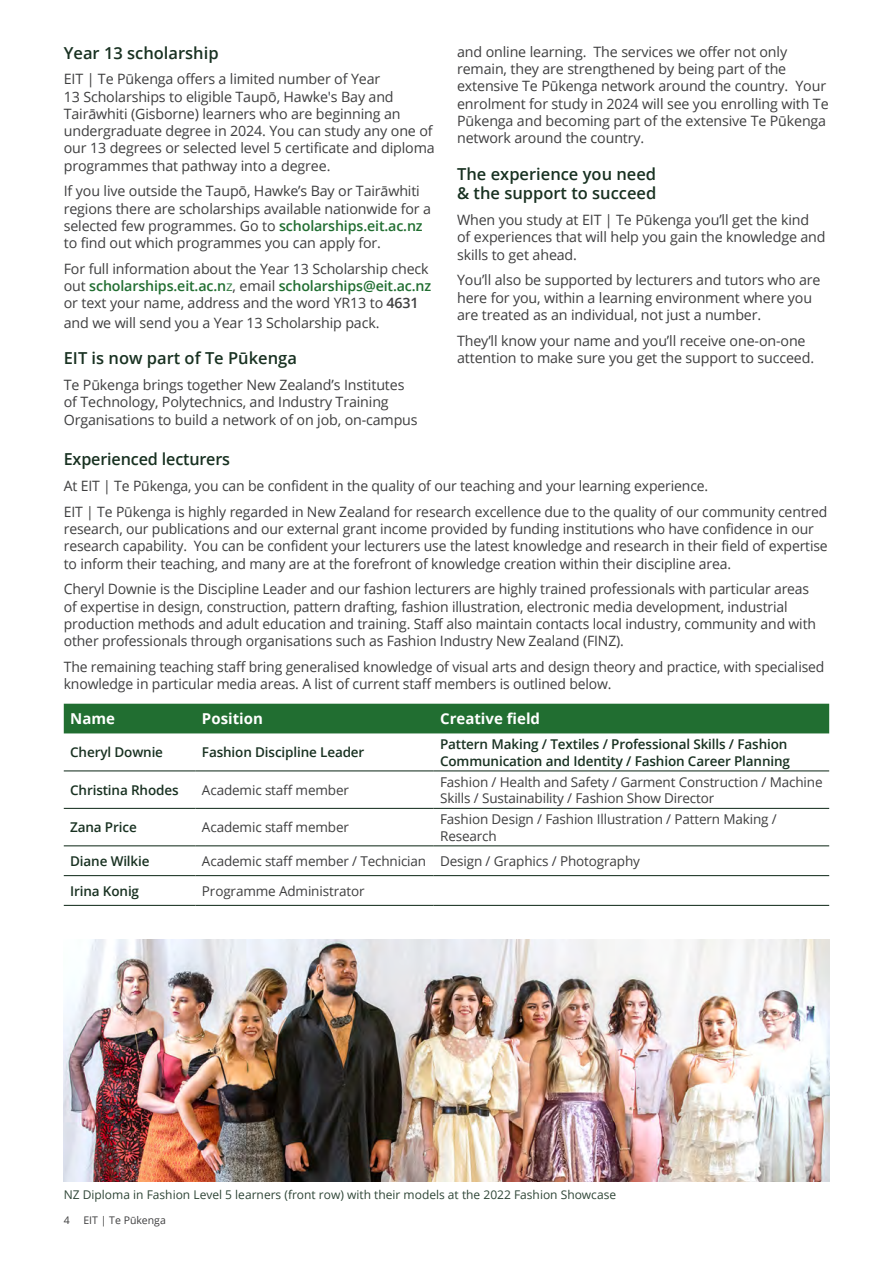
<style>
.page{position:relative;width:893px;height:1263px;background:#fff}
.page>*{position:absolute;margin:0;border:0;box-sizing:border-box;transform-origin:0 0}
.t1{font:600 16.5px/19.5px "Open Sans";color:#183121}
.t2{font:700 15px "Open Sans";color:#fff}
.t3{font:14.25px/17.2px "Open Sans";letter-spacing:-.01em;color:#3e3e3f}
.t4{font:13.5px/16.5px "Open Sans";letter-spacing:-.01em;color:#3e3e3f}
.t5{font:600 13.5px/16.5px "Open Sans";letter-spacing:-.01em;color:#183121}
.t6{font:12px "Open Sans";color:#2f4637}
.t7{font:10.5px "Open Sans";color:#3e3e3f}
.s1{font-weight:600;color:#216e31}
.s2{color:#377c46}
.s3{font-weight:600}
</style>
<div class="page">
<div style="left:64px;top:704px;width:765px;height:29px;background:#216e31"></div>
<hr style="left:64px;top:770px;width:132px;height:1px;background:#183121">
<hr style="left:196px;top:770px;width:238px;height:1px;background:#183121">
<hr style="left:434px;top:770px;width:395px;height:1px;background:#183121">
<hr style="left:64px;top:808px;width:132px;height:1px;background:#183121">
<hr style="left:196px;top:808px;width:238px;height:1px;background:#183121">
<hr style="left:434px;top:808px;width:395px;height:1px;background:#183121">
<hr style="left:64px;top:845px;width:132px;height:1px;background:#183121">
<hr style="left:196px;top:845px;width:238px;height:1px;background:#183121">
<hr style="left:434px;top:845px;width:395px;height:1px;background:#183121">
<hr style="left:64px;top:875px;width:132px;height:1px;background:#183121">
<hr style="left:196px;top:875px;width:238px;height:1px;background:#183121">
<hr style="left:434px;top:875px;width:395px;height:1px;background:#183121">
<hr style="left:64px;top:905px;width:132px;height:1px;background:#183121">
<hr style="left:196px;top:905px;width:238px;height:1px;background:#183121">
<hr style="left:434px;top:905px;width:395px;height:1px;background:#183121">
<img style="left:64px;top:939px;width:765px;height:242px">
<p class="t1" style="left:64px;top:42px;width:156px">Year 13 scholarship</p>
<p class="t3" style="left:64px;top:70px;width:372px">EIT | Te Pūkenga offers a limited number of Year<br>13 Scholarships to eligible Taupō, Hawke's Bay and Tairāwhiti (Gisborne) learners who are beginning an undergraduate degree in 2024. You can study any one of our 13 degrees or selected level 5 certificate and diploma programmes that pathway into a degree.</p>
<p class="t3" style="left:64px;top:182px;width:369px">If you live outside the Taupō, Hawke’s Bay or Tairāwhiti regions there are scholarships available nationwide for a selected few programmes. Go to <span class="s1">scholarships.eit.ac.nz </span>to find out which programmes you can apply for.</p>
<p class="t3" style="left:64px;top:260px;width:369px">For full information about the Year 13 Scholarship check out <span class="s1">scholarships.eit.ac.n</span><span class="s2">z</span>, email <span class="s1">scholarships@eit.ac.nz </span>or text your name, address and the word YR13 to <span class="s3">4631</span></p>
<p class="t3" style="left:64px;top:314px;width:317px">and we will send you a Year 13 Scholarship pack.</p>
<p class="t1" style="left:64px;top:348px;width:235px">EIT is now part of Te Pūkenga</p>
<p class="t3" style="left:64px;top:376px;width:355px">Te Pūkenga brings together New Zealand’s Institutes of Technology, Polytechnics, and Industry Training<br>Organisations to build a network of on job, on-campus</p>
<p class="t3" style="left:457px;top:43px;width:373px">and online learning. The services we offer not only remain, they are strengthened by being part of the extensive Te Pūkenga network around the country. Your enrolment for study in 2024 will see you enrolling with Te Pūkenga and becoming part of the extensive Te Pūkenga network around the country.</p>
<p class="t1" style="left:457px;top:164px;width:201px">The experience you need &amp; the support to succeed</p>
<p class="t3" style="left:457px;top:211px;width:370px">When you study at EIT | Te Pūkenga you’ll get the kind of experiences that will help you gain the knowledge and skills to get ahead.</p>
<p class="t3" style="left:457px;top:271px;width:365px">You’ll also be supported by lecturers and tutors who are here for you, within a learning environment where you are treated as an individual, not just a number.</p>
<p class="t3" style="left:457px;top:331px;width:359px">They’ll know your name and you’ll receive one-on-one attention to make sure you get the support to succeed.</p>
<p class="t1" style="left:64px;top:449px;width:168px">Experienced lecturers</p>
<p class="t3" style="left:64px;top:473px;width:765px;line-height:25.8px">At EIT | Te Pūkenga, you can be confident in the quality of our teaching and your learning experience.<br>EIT | Te Pūkenga is highly regarded in New Zealand for research excellence due to the quality of our community centred</p>
<p class="t3" style="left:64px;top:520px;width:765px">research, our publications and our external grant income provided by funding institutions who have confidence in our research capability. You can be confident your lecturers use the latest knowledge and research in their field of expertise to inform their teaching, and many are at the forefront of knowledge creation within their discipline area.</p>
<p class="t3" style="left:64px;top:580px;width:754px">Cheryl Downie is the Discipline Leader and our fashion lecturers are highly trained professionals with particular areas of expertise in design, construction, pattern drafting, fashion illustration, electronic media development, industrial production methods and adult education and training. Staff also maintain contacts local industry, community and with other professionals through organisations such as Fashion Industry New Zealand (FINZ).</p>
<p class="t3" style="left:64px;top:658px;width:762px">The remaining teaching staff bring generalised knowledge of visual arts and design theory and practice, with specialised knowledge in particular media areas. A list of current staff members is outlined below.</p>
<p class="t2" style="left:70px;top:708px;width:46px">Name</p>
<p class="t2" style="left:202px;top:708px;width:62px">Position</p>
<p class="t2" style="left:440px;top:708px;width:101px">Creative field</p>
<p class="t5" style="left:70px;top:744px;width:94px">Cheryl Downie</p>
<p class="t5" style="left:202px;top:744px;width:164px">Fashion Discipline Leader</p>
<p class="t5" style="left:440px;top:736px;width:351px">Pattern Making / Textiles / Professional Skills / Fashion<br>Communication and Identity / Fashion Career Planning</p>
<p class="t5" style="left:70px;top:781px;width:110px">Christina Rhodes</p>
<p class="t4" style="left:202px;top:781px;width:148px">Academic staff member</p>
<p class="t4" style="left:440px;top:773px;width:384px">Fashion / Health and Safety / Garment Construction / Machine<br>Skills / Sustainability / Fashion Show Director</p>
<p class="t5" style="left:70px;top:819px;width:68px">Zana Price</p>
<p class="t4" style="left:202px;top:819px;width:148px">Academic staff member</p>
<p class="t4" style="left:440px;top:810px;width:338px">Fashion Design / Fashion Illustration / Pattern Making /<br>Research</p>
<p class="t5" style="left:70px;top:852px;width:81px">Diane Wilkie</p>
<p class="t4" style="left:202px;top:852px;width:439px">Academic staff member / Technician Design / Graphics / Photography</p>
<p class="t5" style="left:70px;top:882px;width:70px">Irina Konig</p>
<p class="t4" style="left:202px;top:882px;width:164px">Programme Administrator</p>
<p class="t6" style="left:64px;top:1186px;width:554px">NZ Diploma in Fashion Level 5 learners (front row) with their models at the 2022 Fashion Showcase</p>
<p class="t7" style="left:64px;top:1213px;width:8px">4</p>
<p class="t7" style="left:83px;top:1213px;width:84px">EIT | Te Pūkenga</p>
</div>
